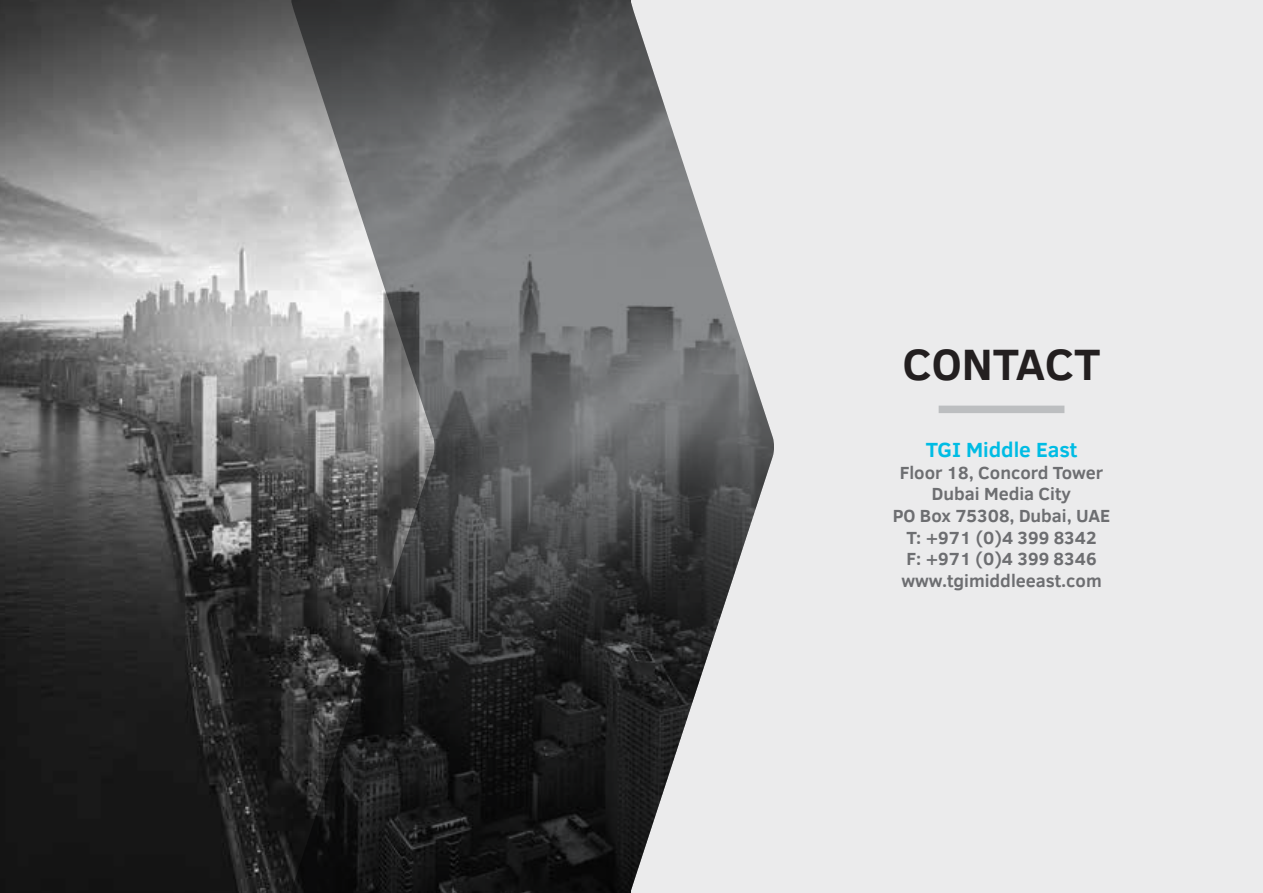
<style>
.page{position:relative;width:1263px;height:893px;background:#ebebec}
.page>*{position:absolute;margin:0;border:0;box-sizing:border-box;transform-origin:0 0}
.t1{font:700 45px "Clear Sans";color:#231f20}
.t2{font:700 21px "Clear Sans";color:#00bce4}
.t3{font:700 18px/21.6px "Clear Sans";color:#6d6e71;text-align:center}
</style>
<div class="page">
<img style="left:0;top:0;width:291px;height:893px">
<div style="left:939px;top:406px;width:125px;height:7px;background:#bcbec0"></div>
<svg style="left:291px;top:0;width:483px;height:893px"></svg>
<h1 class="t1" style="left:903px;top:331px;width:199px">CONTACT</h1>
<p class="t2" style="left:926px;top:435px;width:153px">TGI Middle East</p>
<p class="t3" style="left:893px;top:461px;width:219px">Floor 18, Concord Tower<br>Dubai Media City<br>PO Box 75308, Dubai, UAE<br>T: +971 (0)4 399 8342<br>F: +971 (0)4 399 8346 www.tgimiddleeast.com</p>
</div>
